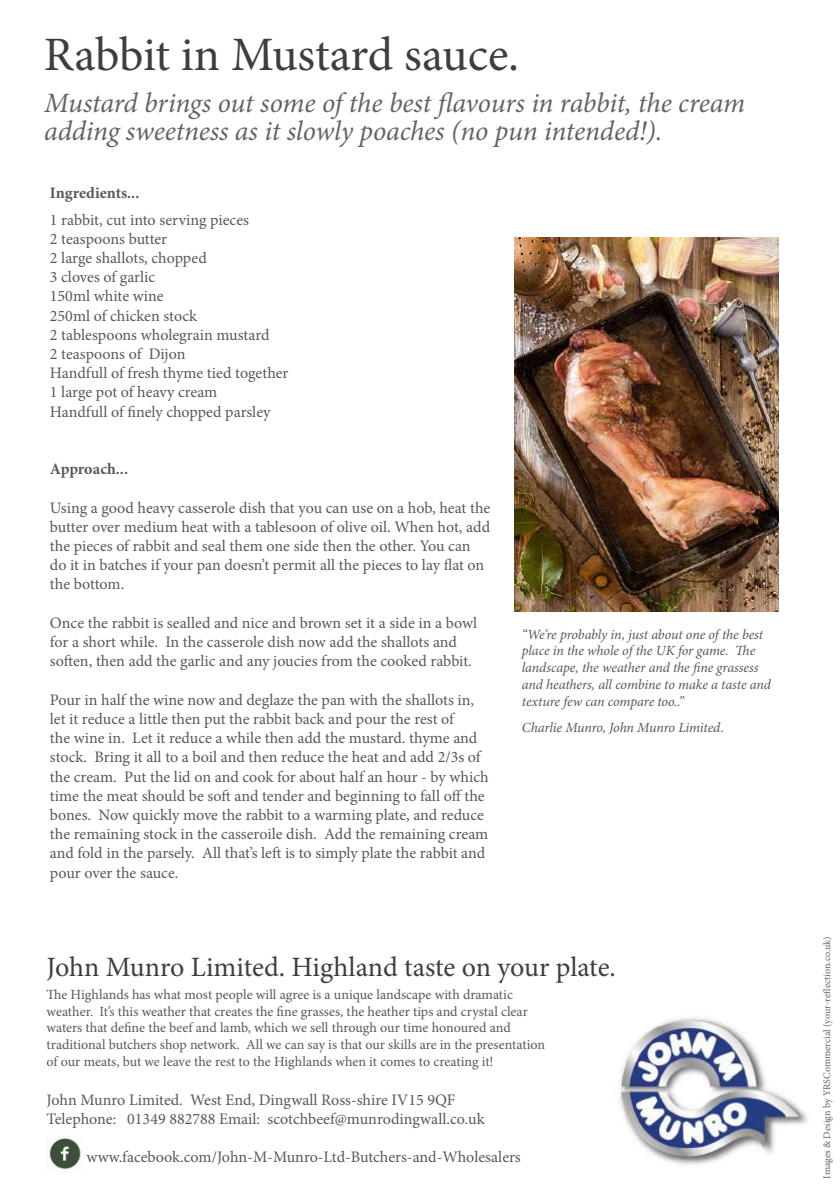
<style>
.page{position:relative;width:840px;height:1191px;background:#fff}
.page>*{position:absolute;margin:0;border:0;box-sizing:border-box;transform-origin:0 0}
.t1{font:48px "Minion Pro";letter-spacing:-.005em;color:#3e3e3f}
.t2{font:italic 28px/28px "Minion Pro";letter-spacing:-.01em;color:#636366}
.t3{font:28px "Minion Pro";letter-spacing:-.005em;color:#3e3e3f}
.t4{font:16px/19.2px "Minion Pro";letter-spacing:-.005em;color:#57585a}
.t5{font:700 16px "Minion Pro";letter-spacing:-.005em;color:#57585a}
.t6{font:14px/16.8px "Minion Pro";letter-spacing:-.005em;color:#57585a}
.t7{font:italic 14px/16.8px "Minion Pro";letter-spacing:-.01em;color:#57585a}
.t8{font:10px "Minion Pro";color:#636366}
.s1{font-style:normal}
</style>
<div class="page">
<img style="left:620px;top:1017px;width:188px;height:148px">
<img style="left:49px;top:1138px;width:32px;height:32px">
<img style="left:514px;top:237px;width:264px;height:374px">
<h1 class="t1" style="left:44px;top:22px;width:476px">Rabbit in Mustard sauce.</h1>
<h2 class="t2" style="left:44px;top:89px;width:702px">Mustard brings out some of the best flavours in rabbit, the cream adding sweetness as it slowly poaches (no pun intended!).</h2>
<p class="t5" style="left:50px;top:182px;width:91px">Ingredients...</p>
<p class="t4" style="left:50px;top:210px;width:240px">1 rabbit, cut into serving pieces<br>2 teaspoons butter<br>2 large shallots, chopped<br>3 cloves of garlic<br>150ml white wine<br>250ml of chicken stock<br>2 tablespoons wholegrain mustard<br>2 teaspoons of Dijon<br>Handfull of fresh thyme tied together<br>1 large pot of heavy cream<br>Handfull of finely chopped parsley</p>
<p class="t5" style="left:50px;top:458px;width:80px">Approach...</p>
<p class="t4" style="left:50px;top:498px;width:441px">Using a good heavy casserole dish that you can use on a hob, heat the butter over medium heat with a tablesoon of olive oil. When hot, add the pieces of rabbit and seal them one side then the other. You can do it in batches if your pan doesn’t permit all the pieces to lay flat on the bottom.</p>
<p class="t4" style="left:50px;top:613px;width:428px">Once the rabbit is sealled and nice and brown set it a side in a bowl for a short while. In the casserole dish now add the shallots and soften, then add the garlic and any joucies from the cooked rabbit.</p>
<p class="t4" style="left:50px;top:690px;width:440px">Pour in half the wine now and deglaze the pan with the shallots in, let it reduce a little then put the rabbit back and pour the rest of<br>the wine in. Let it reduce a while then add the mustard. thyme and stock. Bring it all to a boil and then reduce the heat and add 2/3s of the cream. Put the lid on and cook for about half an hour - by which time the meat should be soft and tender and beginning to fall off the bones. Now quickly move the rabbit to a warming plate, and reduce the remaining stock in the casseroile dish. Add the remaining cream and fold in the parsely. All that’s left is to simply plate the rabbit and pour over the sauce.</p>
<p class="t7" style="left:521px;top:625px;width:250px">“We’re probably in, just about one of the best place in the whole of the UK for game. The landscape, the weather and the fine grassess and heathers, all combine to make a taste and texture few can compare too..”</p>
<p class="t7" style="left:521px;top:719px;width:203px">Charlie Munro, John Munro Limited<span class="s1">.</span></p>
<h2 class="t3" style="left:46px;top:948px;width:570px">John Munro Limited. Highland taste on your plate.</h2>
<p class="t6" style="left:46px;top:986px;width:500px">The Highlands has what most people will agree is a unique landscape with dramatic weather. It’s this weather that creates the fine grasses, the heather tips and crystal clear waters that define the beef and lamb, which we sell through our time honoured and traditional butchers shop network. All we can say is that our skills are in the presentation of our meats, but we leave the rest to the Highlands when it comes to creating it!</p>
<p class="t4" style="left:46px;top:1090px;width:439px">John Munro Limited. West End, Dingwall Ross-shire IV15 9QF<br>Telephone: 01349 882788 Email: scotchbeef@munrodingwall.co.uk</p>
<p class="t4" style="left:86px;top:1147px;width:435px">www.facebook.com/John-M-Munro-Ltd-Butchers-and-Wholesalers</p>
<p class="t8" style="left:819px;top:1178px;width:244px;rotate:-90deg">Images &amp; Design by YRSCommercial (your-reflection.co.uk)</p>
</div>
